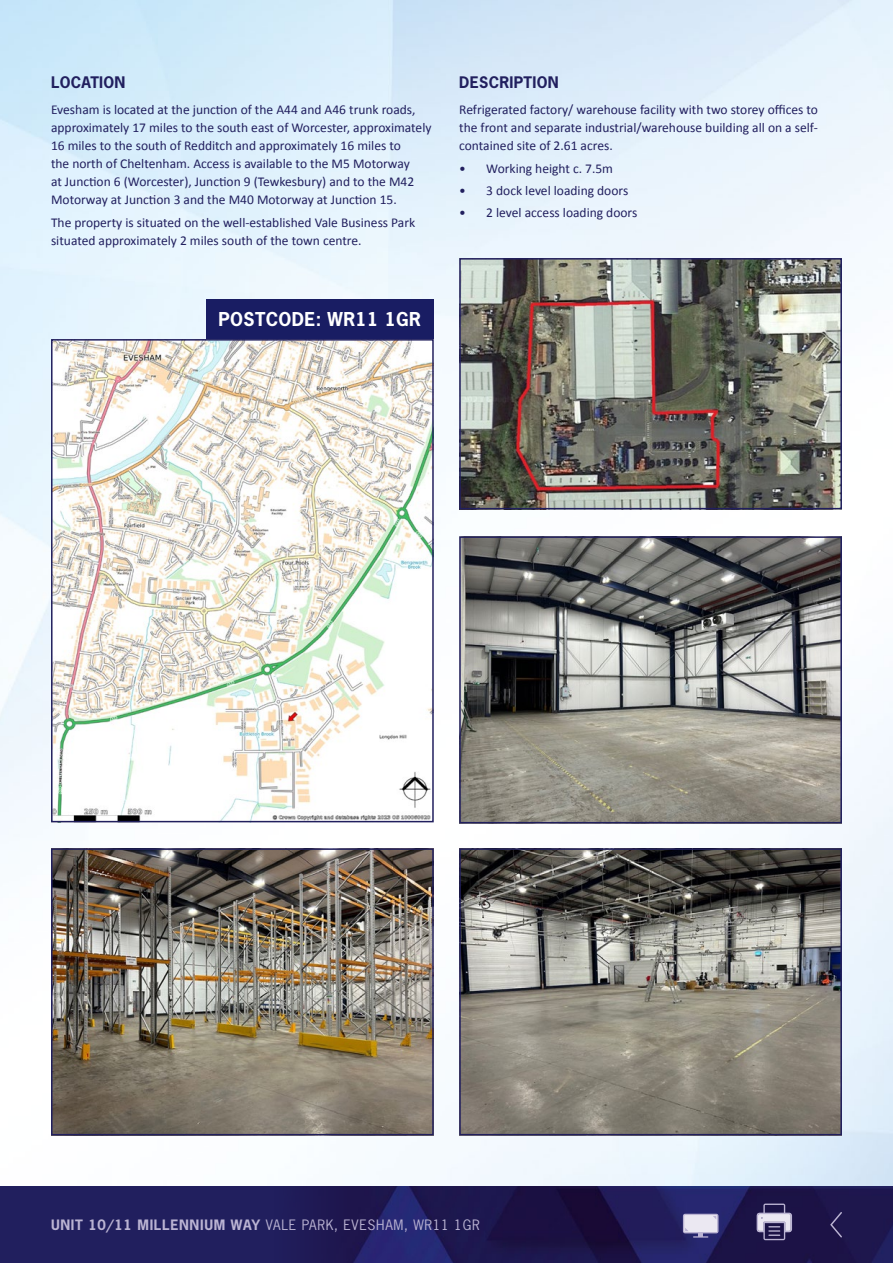
<style>
.page{position:relative;width:893px;height:1263px;background:#fff}
.page>*{position:absolute;margin:0;border:0;box-sizing:border-box;transform-origin:0 0}
.t1{font:700 18px "News Gothic Std";letter-spacing:.02em;color:#fff}
.t2{font:700 15px "News Gothic Std";letter-spacing:.02em;color:#211f5e}
.t3{font:13.5px/18px "Calibri";color:#211f5e}
.t4{font:13.5px "News Gothic Std";letter-spacing:.05em;color:#bbb4d3}
.s1{font-weight:700}
</style>
<div class="page">
<img style="left:0;top:0;width:893px;height:1186px">
<div style="left:0;top:1186px;width:893px;height:77px;background:#211f5e"></div>
<img style="left:317px;top:1186px;width:576px;height:77px">
<svg style="left:830px;top:1212px;width:12px;height:25px"></svg>
<svg style="left:757px;top:1203px;width:35px;height:37px"></svg>
<svg style="left:683px;top:1214px;width:35px;height:23px"></svg>
<div style="left:206px;top:299px;width:228px;height:62px;background:#191d63"></div>
<img style="left:54px;top:342px;width:377px;height:477px">
<div style="left:51px;top:339px;width:383px;height:483px;border:2px solid #211f5e"></div>
<img style="left:462px;top:261px;width:377px;height:245px">
<div style="left:459px;top:258px;width:383px;height:251px;border:2px solid #211f5e"></div>
<img style="left:462px;top:851px;width:377px;height:281px">
<div style="left:459px;top:848px;width:383px;height:287px;border:2px solid #211f5e"></div>
<img style="left:462px;top:539px;width:377px;height:281px">
<div style="left:459px;top:536px;width:383px;height:287px;border:2px solid #211f5e"></div>
<img style="left:54px;top:851px;width:377px;height:281px">
<div style="left:51px;top:848px;width:383px;height:287px;border:2px solid #211f5e"></div>
<p class="t2" style="left:51px;top:72px;width:76px">LOCATION</p>
<p class="t3" style="left:51px;top:101px;width:382px">Evesham is located at the junction of the A44 and A46 trunk roads, approximately 17 miles to the south east of Worcester, approximately 16 miles to the south of Redditch and approximately 16 miles to<br>the north of Cheltenham. Access is available to the M5 Motorway<br>at Junction 6 (Worcester), Junction 9 (Tewkesbury) and to the M42<br>Motorway at Junction 3 and the M40 Motorway at Junction 15.</p>
<p class="t3" style="left:51px;top:213px;width:366px">The property is situated on the well-established Vale Business Park situated approximately 2 miles south of the town centre.</p>
<h1 class="t1" style="left:219px;top:307px;width:204px">POSTCODE: WR11 1GR</h1>
<p class="t2" style="left:459px;top:72px;width:101px">DESCRIPTION</p>
<p class="t3" style="left:459px;top:101px;width:360px;text-align:justify">Refrigerated factory/ warehouse facility with two storey offices to the front and separate industrial/warehouse building all on a self&shy;contained site of 2.61 acres.</p>
<p class="t3" style="left:459px;top:159px;width:155px">• Working height c. 7.5m</p>
<p class="t3" style="left:459px;top:181px;width:171px">• 3 dock level loading doors</p>
<p class="t3" style="left:459px;top:204px;width:180px">• 2 level access loading doors</p>
<p class="t4" style="left:51px;top:1216px;width:430px"><span class="s1">UNIT 10/11 MILLENNIUM WAY</span> VALE PARK, EVESHAM, WR11 1GR</p>
</div>
